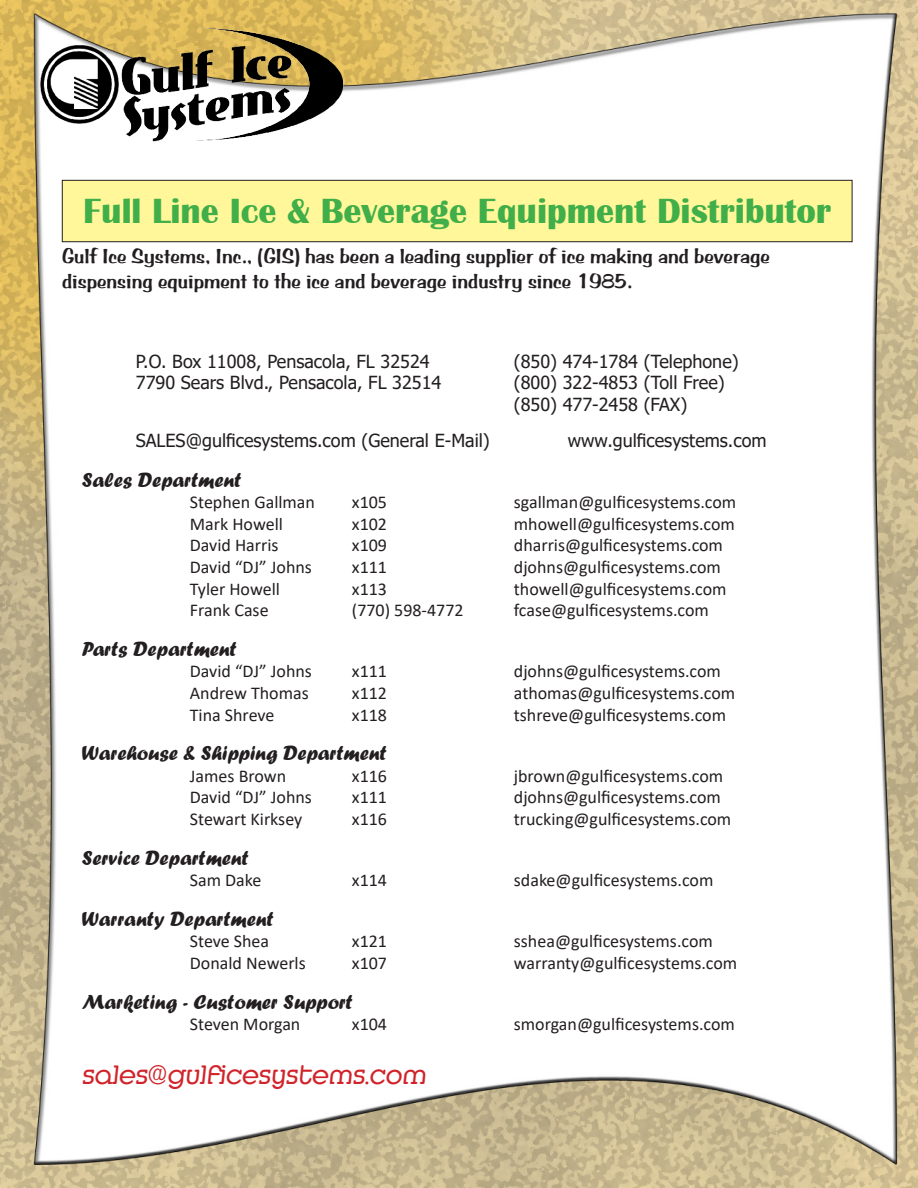
<style>
.page{position:relative;width:918px;height:1188px;background:#fff}
.page>*{position:absolute;margin:0;border:0;box-sizing:border-box;transform-origin:0 0}
.t1{font:700 36px "Britannic";color:#40ae49}
.t2{font:27px "Love";color:#d1232a}
.t3{font:21px/25.2px "BRADDON";color:#231f20}
.t4{font:21px "Forte";color:#231f20}
.t5{font:18px "Calibri";color:#231f20}
.t6{font:18px/21.6px "Tahoma";color:#231f20}
</style>
<div class="page">
<img style="left:0;top:0;width:918px;height:1188px">
<div style="left:62px;top:180px;width:790px;height:62px;background:#fff79a"></div>
<div style="left:62px;top:180px;width:790px;height:62px;border:1px solid #231f20"></div>
<img style="left:37px;top:25px;width:310px;height:121px">
<h1 class="t1" style="left:83px;top:191px;width:750px">Full Line Ice &amp; Beverage Equipment Distributor</h1>
<p class="t3" style="left:62px;top:243px;width:709px">Gulf Ice Systems, Inc., (GIS) has been a leading supplier of ice making and beverage dispensing equipment to the ice and beverage industry since 1985.</p>
<p class="t6" style="left:136px;top:351px;width:295px">P.O. Box 11008, Pensacola, FL 32524</p>
<p class="t6" style="left:514px;top:351px;width:226px">(850) 474-1784 (Telephone)</p>
<p class="t6" style="left:136px;top:373px;width:307px">7790 Sears Blvd., Pensacola, FL 32514</p>
<p class="t6" style="left:514px;top:373px;width:212px">(800) 322-4853 (Toll Free) (850) 477-2458 (FAX)</p>
<p class="t6" style="left:136px;top:431px;width:355px">SALES@gulficesystems.com (General E-Mail)</p>
<p class="t6" style="left:568px;top:431px;width:200px">www.gulficesystems.com</p>
<p class="t4" style="left:82px;top:467px;width:161px">Sales Department</p>
<p class="t5" style="left:190px;top:490px;width:127px">Stephen Gallman</p>
<p class="t5" style="left:352px;top:490px;width:37px">x105</p>
<p class="t5" style="left:514px;top:490px;width:224px">sgallman@gulficesystems.com</p>
<p class="t5" style="left:190px;top:511px;width:95px">Mark Howell</p>
<p class="t5" style="left:352px;top:511px;width:37px">x102</p>
<p class="t5" style="left:514px;top:511px;width:223px">mhowell@gulficesystems.com</p>
<p class="t5" style="left:190px;top:533px;width:90px">David Harris</p>
<p class="t5" style="left:352px;top:533px;width:37px">x109</p>
<p class="t5" style="left:514px;top:533px;width:211px">dharris@gulficesystems.com</p>
<p class="t5" style="left:190px;top:554px;width:124px">David “DJ” Johns</p>
<p class="t5" style="left:352px;top:554px;width:37px">x111</p>
<p class="t5" style="left:514px;top:554px;width:209px">djohns@gulficesystems.com</p>
<p class="t5" style="left:190px;top:576px;width:92px">Tyler Howell</p>
<p class="t5" style="left:352px;top:576px;width:37px">x113</p>
<p class="t5" style="left:514px;top:576px;width:214px">thowell@gulficesystems.com</p>
<p class="t5" style="left:190px;top:598px;width:80px">Frank Case</p>
<p class="t5" style="left:352px;top:598px;width:113px">(770) 598-4772</p>
<p class="t5" style="left:514px;top:598px;width:197px">fcase@gulficesystems.com</p>
<p class="t4" style="left:82px;top:636px;width:156px">Parts Department</p>
<p class="t5" style="left:190px;top:659px;width:124px">David “DJ” Johns</p>
<p class="t5" style="left:352px;top:659px;width:37px">x111</p>
<p class="t5" style="left:514px;top:659px;width:209px">djohns@gulficesystems.com</p>
<p class="t5" style="left:190px;top:680px;width:120px">Andrew Thomas</p>
<p class="t5" style="left:352px;top:680px;width:37px">x112</p>
<p class="t5" style="left:514px;top:680px;width:223px">athomas@gulficesystems.com</p>
<p class="t5" style="left:190px;top:702px;width:86px">Tina Shreve</p>
<p class="t5" style="left:352px;top:702px;width:37px">x118</p>
<p class="t5" style="left:514px;top:702px;width:214px">tshreve@gulficesystems.com</p>
<p class="t4" style="left:82px;top:741px;width:306px">Warehouse &amp; Shipping Department</p>
<p class="t5" style="left:190px;top:763px;width:98px">James Brown</p>
<p class="t5" style="left:352px;top:763px;width:37px">x116</p>
<p class="t5" style="left:514px;top:763px;width:211px">jbrown@gulficesystems.com</p>
<p class="t5" style="left:190px;top:785px;width:124px">David “DJ” Johns</p>
<p class="t5" style="left:352px;top:785px;width:37px">x111</p>
<p class="t5" style="left:514px;top:785px;width:209px">djohns@gulficesystems.com</p>
<p class="t5" style="left:190px;top:806px;width:114px">Stewart Kirksey</p>
<p class="t5" style="left:352px;top:806px;width:37px">x116</p>
<p class="t5" style="left:514px;top:806px;width:219px">trucking@gulficesystems.com</p>
<p class="t4" style="left:82px;top:845px;width:168px">Service Department</p>
<p class="t5" style="left:190px;top:868px;width:73px">Sam Dake</p>
<p class="t5" style="left:352px;top:868px;width:37px">x114</p>
<p class="t5" style="left:514px;top:868px;width:201px">sdake@gulficesystems.com</p>
<p class="t4" style="left:82px;top:906px;width:193px">Warranty Department</p>
<p class="t5" style="left:190px;top:929px;width:81px">Steve Shea</p>
<p class="t5" style="left:352px;top:929px;width:37px">x121</p>
<p class="t5" style="left:514px;top:929px;width:200px">sshea@gulficesystems.com</p>
<p class="t5" style="left:190px;top:950px;width:117px">Donald Newerls</p>
<p class="t5" style="left:352px;top:950px;width:37px">x107</p>
<p class="t5" style="left:514px;top:950px;width:225px">warranty@gulficesystems.com</p>
<p class="t4" style="left:82px;top:989px;width:272px">Marketing - Customer Support</p>
<p class="t5" style="left:190px;top:1012px;width:112px">Steven Morgan</p>
<p class="t5" style="left:352px;top:1012px;width:37px">x104</p>
<p class="t5" style="left:514px;top:1012px;width:223px">smorgan@gulficesystems.com</p>
<h2 class="t2" style="left:82px;top:1060px;width:346px">sales@gulficesystems.com</h2>
</div>
